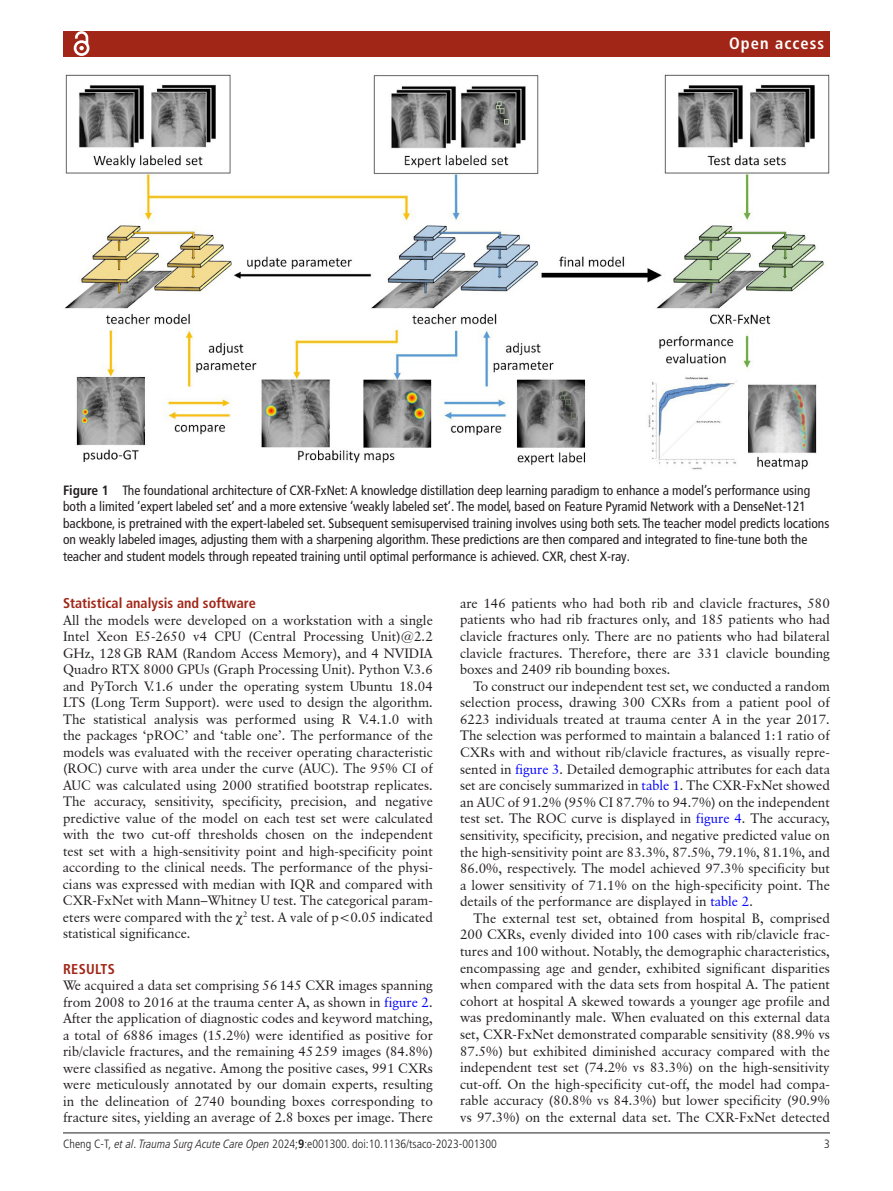
<style>
.page{position:relative;width:893px;height:1191px;background:#fff}
.page>*{position:absolute;margin:0;border:0;box-sizing:border-box;transform-origin:0 0}
.t1{font:700 condensed 16.5px "Frutiger LT Std";letter-spacing:.065em;color:#fff}
.t2{font:700 condensed 14.25px "Frutiger LT Pro";color:#a12618}
.t3{font:700 condensed 14.25px "Frutiger LT Pro";letter-spacing:.025em;color:#a12618}
.t4{font:13.5px/16.6px "Classical Garamond BT";color:#231f20;text-align:justify}
.t5{font:condensed 13.5px/16.5px "Frutiger LT Pro";color:#231f20}
.t6{font:300 condensed 12px "Frutiger LT Pro";color:#231f20}
.s1{font-weight:700}
.s2{color:#00f}
.s3{font-style:italic}
</style>
<div class="page">
<hr style="left:63px;top:1132px;width:767px;height:1px;background:#231f20">
<div style="left:63px;top:31px;width:767px;height:25px;background:#a12618"></div>
<svg style="left:72px;top:31px;width:19px;height:26px"></svg>
<img style="left:65px;top:74px;width:765px;height:396px">
<p class="t1" style="left:729px;top:34px;width:97px">Open access</p>
<p class="t5" style="left:63px;top:482px;width:768px"><span class="s1">Figure 1</span> The foundational architecture of CXR-FxNet: A knowledge distillation deep learning paradigm to enhance a model’s performance using both a limited ‘expert labeled set’ and a more extensive ‘weakly labeled set’. The model, based on Feature Pyramid Network with a DenseNet-121 backbone, is pretrained with the expert-labeled set. Subsequent semisupervised training involves using both sets. The teacher model predicts locations on weakly labeled images, adjusting them with a sharpening algorithm. These predictions are then compared and integrated to fine-tune both the teacher and student models through repeated training until optimal performance is achieved. CXR, chest X-ray.</p>
<p class="t2" style="left:63px;top:595px;width:194px">Statistical analysis and software</p>
<p class="t4" style="left:63px;top:611px;width:371px">All the models were developed on a workstation with a single Intel Xeon E5-2650 v4 CPU (Central Processing Unit)@2.2<br>GHz, 128GB RAM (Random Access Memory), and 4 NVIDIA Quadro RTX 8000 GPUs (Graph Processing Unit). Python V.3.6 and PyTorch V.1.6 under the operating system Ubuntu 18.04<br>LTS (Long Term Support). were used to design the algorithm.<br>The statistical analysis was performed using R V.4.1.0 with the packages ‘pROC’ and ‘table one’. The performance of the models was evaluated with the receiver operating characteristic (ROC) curve with area under the curve (AUC). The 95% CI of AUC was calculated using 2000 stratified bootstrap replicates.<br>The accuracy, sensitivity, specificity, precision, and negative predictive value of the model on each test set were calculated with the two cut-off thresholds chosen on the independent test set with a high-sensitivity point and high-specificity point according to the clinical needs. The performance of the physi&shy;cians was expressed with median with IQR and compared with CXR-FxNet with Mann–Whitney U test. The categorical param&shy;eters were compared with the <sup>2</sup> test. A vale of p&lt;0.05 indicated statistical significance.</p>
<p class="t3" style="left:63px;top:960px;width:53px">RESULTS</p>
<p class="t4" style="left:63px;top:977px;width:371px">We acquired a data set comprising 56145 CXR images spanning from 2008 to 2016 at the trauma center A, as shown in <span class="s2">figure 2</span>.<br>After the application of diagnostic codes and keyword matching, a total of 6886 images (15.2%) were identified as positive for rib/clavicle fractures, and the remaining 45259 images (84.8%) were classified as negative. Among the positive cases, 991 CXRs were meticulously annotated by our domain experts, resulting in the delineation of 2740 bounding boxes corresponding to fracture sites, yielding an average of 2.8 boxes per image. There</p>
<p class="t4" style="left:460px;top:594px;width:371px">are 146 patients who had both rib and clavicle fractures, 580 patients who had rib fractures only, and 185 patients who had clavicle fractures only. There are no patients who had bilateral clavicle fractures. Therefore, there are 331 clavicle bounding boxes and 2409 rib bounding boxes.</p>
<p class="t4" style="left:460px;top:677px;width:371px;text-indent:14px">To construct our independent test set, we conducted a random selection process, drawing 300 CXRs from a patient pool of 6223 individuals treated at trauma center A in the year 2017.<br>The selection was performed to maintain a balanced 1:1 ratio of CXRs with and without rib/clavicle fractures, as visually repre&shy;sented in <span class="s2">figure 3</span>. Detailed demographic attributes for each data set are concisely summarized in <span class="s2">table 1</span>. The CXR-FxNet showed an AUC of 91.2% (95% CI 87.7% to 94.7%) on the independent test set. The ROC curve is displayed in <span class="s2">figure 4</span>. The accuracy, sensitivity, specificity, precision, and negative predicted value on the high-sensitivity point are 83.3%, 87.5%, 79.1%, 81.1%, and 86.0%, respectively. The model achieved 97.3% specificity but a lower sensitivity of 71.1% on the high-specificity point. The details of the performance are displayed in <span class="s2">table 2</span>.</p>
<p class="t4" style="left:460px;top:909px;width:371px;text-indent:14px">The external test set, obtained from hospital B, comprised 200 CXRs, evenly divided into 100 cases with rib/clavicle frac&shy;tures and 100 without. Notably, the demographic characteristics, encompassing age and gender, exhibited significant disparities when compared with the data sets from hospital A. The patient cohort at hospital A skewed towards a younger age profile and was predominantly male. When evaluated on this external data set, CXR-FxNet demonstrated comparable sensitivity (88.9% vs 87.5%) but exhibited diminished accuracy compared with the independent test set (74.2% vs 83.3%) on the high-sensitivity cut-off. On the high-specificity cut-off, the model had compa&shy;rable accuracy (80.8% vs 84.3%) but lower specificity (90.9% vs 97.3%) on the external data set. The CXR-FxNet detected</p>
<p class="t6" style="left:63px;top:1136px;width:435px">Cheng C-T<span class="s3">, et al</span>. <span class="s3">Trauma Surg Acute Care Open</span> 2024;<span class="s1">9</span>:e001300. doi:10.1136/tsaco-2023-001300</p>
<p class="t6" style="left:824px;top:1136px;width:7px">3</p>
</div>
